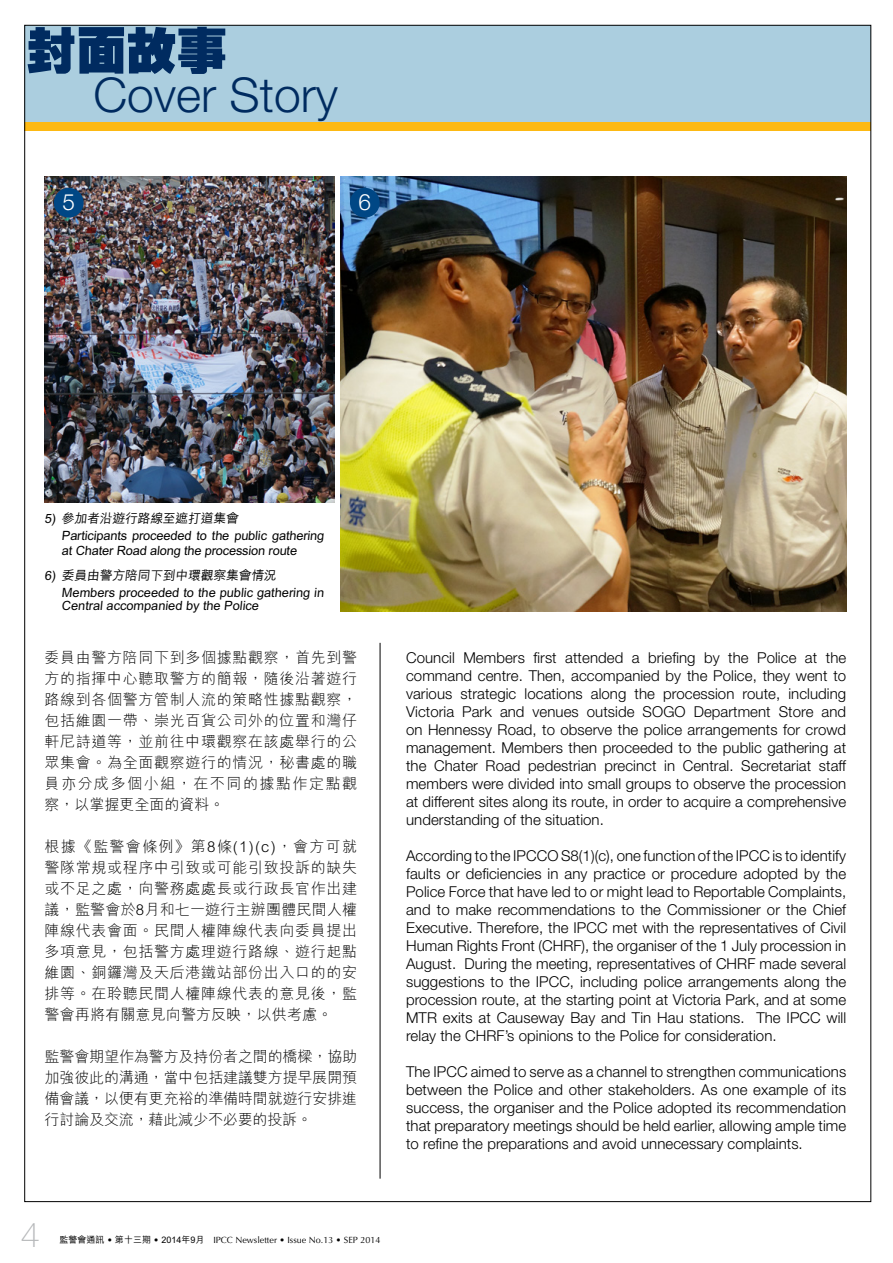
<style>
.page{position:relative;width:893px;height:1263px;background:#fff}
.page>*{position:absolute;margin:0;border:0;box-sizing:border-box;transform-origin:0 0}
.t1{font:800 50.25px "C Hei HK";color:#002b60}
.t2{font:300 48px "Helvetica Neue";color:#002b60}
.t3{font:100 34.5px "Helvetica Neue";color:#b6b8ba}
.t4{font:300 22.5px "Helvetica Neue";color:#fff}
.t5{font:300 15px/18px "Helvetica Neue";letter-spacing:.005em;color:#000;text-align:justify}
.t6{font:300 15px/21px "M Hei HK";letter-spacing:.01em;color:#000;text-align:justify}
.t7{font:500 12.75px/17px "M Hei HK";color:#000}
.t8{font:9px "Optima";color:#000}
.s1{font-family:"M Hei HK";font-weight:500}
</style>
<div class="page">
<div style="left:25px;top:25px;width:846px;height:105px;background:#abcedf"></div>
<div style="left:25px;top:122px;width:846px;height:9px;background:#fdb913"></div>
<hr style="left:380px;top:643px;width:1px;height:536px;background:#000">
<img style="left:44px;top:177px;width:290px;height:325px">
<img style="left:340px;top:177px;width:506px;height:434px">
<div style="left:54px;top:188px;width:30px;height:30px;background:#004785;border-radius:50%"></div>
<div style="left:350px;top:188px;width:30px;height:30px;background:#004785;border-radius:50%"></div>
<h1 class="t1" style="left:26px;top:17px;width:202px">封面故事</h1>
<h2 class="t2" style="left:93px;top:65px;width:246px">Cover Story</h2>
<h3 class="t4" style="left:62px;top:189px;width:14px">5</h3>
<h3 class="t4" style="left:359px;top:189px;width:14px">6</h3>
<p class="t7" style="left:62px;top:508px;width:265px;text-indent:-17px">5) 參加者沿遊行路線至遮打道集會<br>Participants proceeded to the public gathering</p>
<p class="t7" style="left:62px;top:540px;width:238px">at Chater Road along the procession route</p>
<p class="t7" style="left:62px;top:566px;width:265px;text-indent:-17px">6) 委員由警方陪同下到中環觀察集會情況<br>Members proceeded to the public gathering in</p>
<p class="t7" style="left:62px;top:596px;width:200px">Central accompanied by the Police</p>
<p class="t6" style="left:45px;top:647px;width:314px">委員由警方陪同下到多個據點觀察，首先到警方的指揮中心聽取警方的簡報，隨後沿著遊行路線到各個警方管制人流的策略性據點觀察，包括維園一帶、崇光百貨公司外的位置和灣仔軒尼詩道等，並前往中環觀察在該處舉行的公眾集會。為全面觀察遊行的情況，秘書處的職員亦分成多個小組，在不同的據點作定點觀察，以掌握更全面的資料。</p>
<p class="t6" style="left:45px;top:836px;width:314px">根據《監警會條例》第8條(1)(c)，會方可就警隊常規或程序中引致或可能引致投訴的缺失或不足之處，向警務處處長或行政長官作出建議，監警會於8月和七一遊行主辦團體民間人權陣線代表會面。民間人權陣線代表向委員提出多項意見，包括警方處理遊行路線、遊行起點維園、銅鑼灣及天后港鐵站部份出入口的的安排等。在聆聽民間人權陣線代表的意見後，監警會再將有關意見向警方反映，以供考慮。</p>
<p class="t6" style="left:45px;top:1046px;width:314px">監警會期望作為警方及持份者之間的橋樑，協助加強彼此的溝通，當中包括建議雙方提早展開預備會議，以便有更充裕的準備時間就遊行安排進行討論及交流，藉此減少不必要的投訴。</p>
<p class="t5" style="left:406px;top:649px;width:442px">Council Members first attended a briefing by the Police at the command centre. Then, accompanied by the Police, they went to various strategic locations along the procession route, including Victoria Park and venues outside SOGO Department Store and on Hennessy Road, to observe the police arrangements for crowd management. Members then proceeded to the public gathering at the Chater Road pedestrian precinct in Central. Secretariat staff members were divided into small groups to observe the procession at different sites along its route, in order to acquire a comprehensive understanding of the situation.</p>
<p class="t5" style="left:406px;top:847px;width:442px">According to the IPCCO S8(1)(c), one function of the IPCC is to identify faults or deficiencies in any practice or procedure adopted by the Police Force that have led to or might lead to Reportable Complaints, and to make recommendations to the Commissioner or the Chief Executive. Therefore, the IPCC met with the representatives of Civil Human Rights Front (CHRF), the organiser of the 1 July procession in August. During the meeting, representatives of CHRF made several suggestions to the IPCC, including police arrangements along the procession route, at the starting point at Victoria Park, and at some MTR exits at Causeway Bay and Tin Hau stations. The IPCC will relay the CHRF’s opinions to the Police for consideration.</p>
<p class="t5" style="left:406px;top:1063px;width:442px">The IPCC aimed to serve as a channel to strengthen communications between the Police and other stakeholders. As one example of its success, the organiser and the Police adopted its recommendation that preparatory meetings should be held earlier, allowing ample time to refine the preparations and avoid unnecessary complaints.</p>
<p class="t3" style="left:21px;top:1215px;width:21px">4</p>
<p class="t8" style="left:60px;top:1234px;width:322px"><span class="s1">監警會通訊</span> • <span class="s1">第十三期</span> • <span class="s1">2014年9月</span> IPCC Newsletter • Issue No.13 • SEP 2014</p>
</div>
